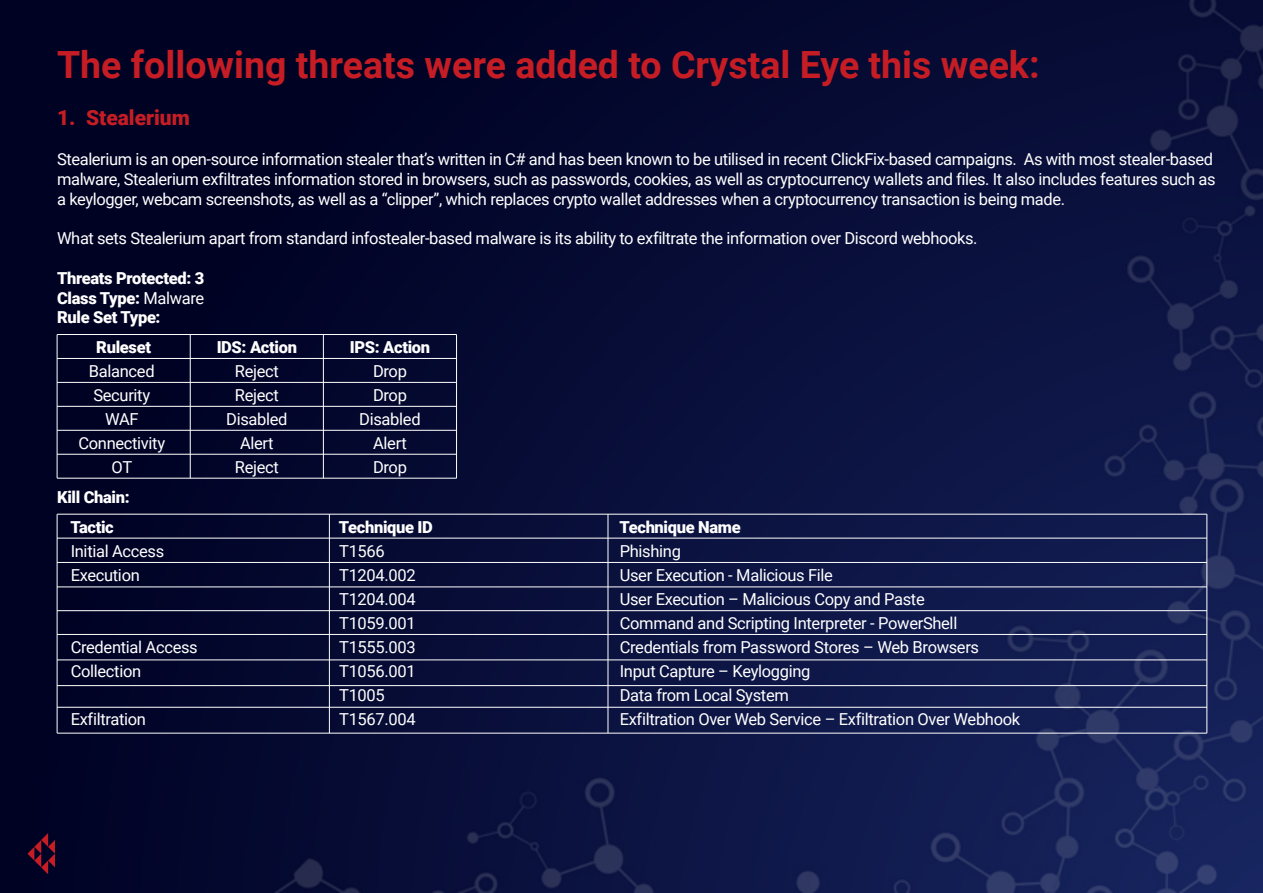
<style>
.page{position:relative;width:1263px;height:893px;background:#fff}
.page>*{position:absolute;margin:0;border:0;box-sizing:border-box;transform-origin:0 0}
.t1{font:700 37.5px "Roboto";color:#c61d25}
.t2{font:900 21px "Roboto";color:#c61d25}
.t3{font:16.5px/24px "Roboto";letter-spacing:-.025em;color:#fff}
.t4{font:900 16.5px/19.8px "Roboto";letter-spacing:-.02em;color:#fff;text-align:justify}
.s1{font-weight:400}
</style>
<div class="page">
<img style="left:0;top:0;width:1263px;height:893px">
<svg style="left:28px;top:833px;width:27px;height:41px"></svg>
<hr style="left:57px;top:334px;width:399px;height:1px;background:#fff">
<hr style="left:57px;top:358px;width:399px;height:1px;background:#fff">
<hr style="left:57px;top:382px;width:399px;height:1px;background:#fff">
<hr style="left:57px;top:406px;width:399px;height:1px;background:#fff">
<hr style="left:57px;top:430px;width:399px;height:1px;background:#fff">
<hr style="left:57px;top:454px;width:399px;height:1px;background:#fff">
<hr style="left:57px;top:478px;width:399px;height:1px;background:#fff">
<hr style="left:57px;top:334px;width:1px;height:144px;background:#fff">
<hr style="left:190px;top:334px;width:1px;height:144px;background:#fff">
<hr style="left:323px;top:334px;width:1px;height:144px;background:#fff">
<hr style="left:456px;top:334px;width:1px;height:144px;background:#fff">
<hr style="left:57px;top:514px;width:1150px;height:1px;background:#fff">
<hr style="left:57px;top:538px;width:1150px;height:1px;background:#fff">
<hr style="left:57px;top:562px;width:1150px;height:1px;background:#fff">
<hr style="left:57px;top:586px;width:1150px;height:1px;background:#fff">
<hr style="left:57px;top:610px;width:1150px;height:1px;background:#fff">
<hr style="left:57px;top:634px;width:1150px;height:1px;background:#fff">
<hr style="left:57px;top:659px;width:1150px;height:1px;background:#fff">
<hr style="left:57px;top:685px;width:1150px;height:1px;background:#fff">
<hr style="left:57px;top:707px;width:1150px;height:1px;background:#fff">
<hr style="left:57px;top:733px;width:1150px;height:1px;background:#fff">
<hr style="left:57px;top:514px;width:1px;height:219px;background:#fff">
<hr style="left:329px;top:514px;width:1px;height:219px;background:#fff">
<hr style="left:608px;top:514px;width:1px;height:219px;background:#fff">
<hr style="left:1206px;top:514px;width:1px;height:219px;background:#fff">
<h1 class="t1" style="left:57px;top:38px;width:984px">The following threats were added to Crystal Eye this week:</h1>
<p class="t2" style="left:57px;top:103px;width:134px">1. Stealerium</p>
<p class="t3" style="left:57px;top:149px;width:1160px;line-height:19.8px">Stealerium is an open-source information stealer that’s written in C# and has been known to be utilised in recent ClickFix-based campaigns. As with most stealer-based malware, Stealerium exfiltrates information stored in browsers, such as passwords, cookies, as well as cryptocurrency wallets and files. It also includes features such as a keylogger, webcam screenshots, as well as a “clipper”, which replaces crypto wallet addresses when a cryptocurrency transaction is being made.</p>
<p class="t3" style="left:57px;top:226px;width:922px">What sets Stealerium apart from standard infostealer-based malware is its ability to exfiltrate the information over Discord webhooks.</p>
<p class="t4" style="left:57px;top:267px;width:149px">Threats Protected: 3<br>Class Type: <span class="s1">Malware </span>Rule Set Type:</p>
<p class="t4" style="left:96px;top:337px;width:56px">Ruleset</p>
<p class="t3" style="left:78px;top:359px;width:88px;text-align:center">Balanced<br>Security<br>WAF<br>Connectivity<br>OT</p>
<p class="t4" style="left:217px;top:337px;width:82px">IDS: Action</p>
<p class="t3" style="left:226px;top:359px;width:63px;text-align:center">Reject<br>Reject<br>Disabled<br>Alert<br>Reject</p>
<p class="t4" style="left:350px;top:337px;width:82px">IPS: Action</p>
<p class="t3" style="left:359px;top:359px;width:63px;text-align:center">Drop<br>Drop<br>Disabled<br>Alert<br>Drop</p>
<p class="t4" style="left:57px;top:481px;width:74px;line-height:30px;text-align:center">Kill Chain:<br>Tactic</p>
<p class="t3" style="left:71px;top:538px;width:95px">Initial Access<br>Execution</p>
<p class="t3" style="left:71px;top:634px;width:129px">Credential Access<br>Collection</p>
<p class="t3" style="left:71px;top:706px;width:77px">Exfiltration</p>
<p class="t4" style="left:339px;top:516px;width:96px">Technique ID</p>
<p class="t4" style="left:619px;top:517px;width:123px">Technique Name</p>
<p class="t3" style="left:339px;top:538px;width:78px">T1566<br>T1204.002<br>T1204.004<br>T1059.001<br>T1555.003<br>T1056.001<br>T1005<br>T1567.004</p>
<p class="t3" style="left:620px;top:539px;width:402px">Phishing<br>User Execution - Malicious File<br>User Execution – Malicious Copy and Paste<br>Command and Scripting Interpreter - PowerShell Credentials from Password Stores – Web Browsers<br>Input Capture – Keylogging<br>Data from Local System<br>Exfiltration Over Web Service – Exfiltration Over Webhook</p>
</div>
